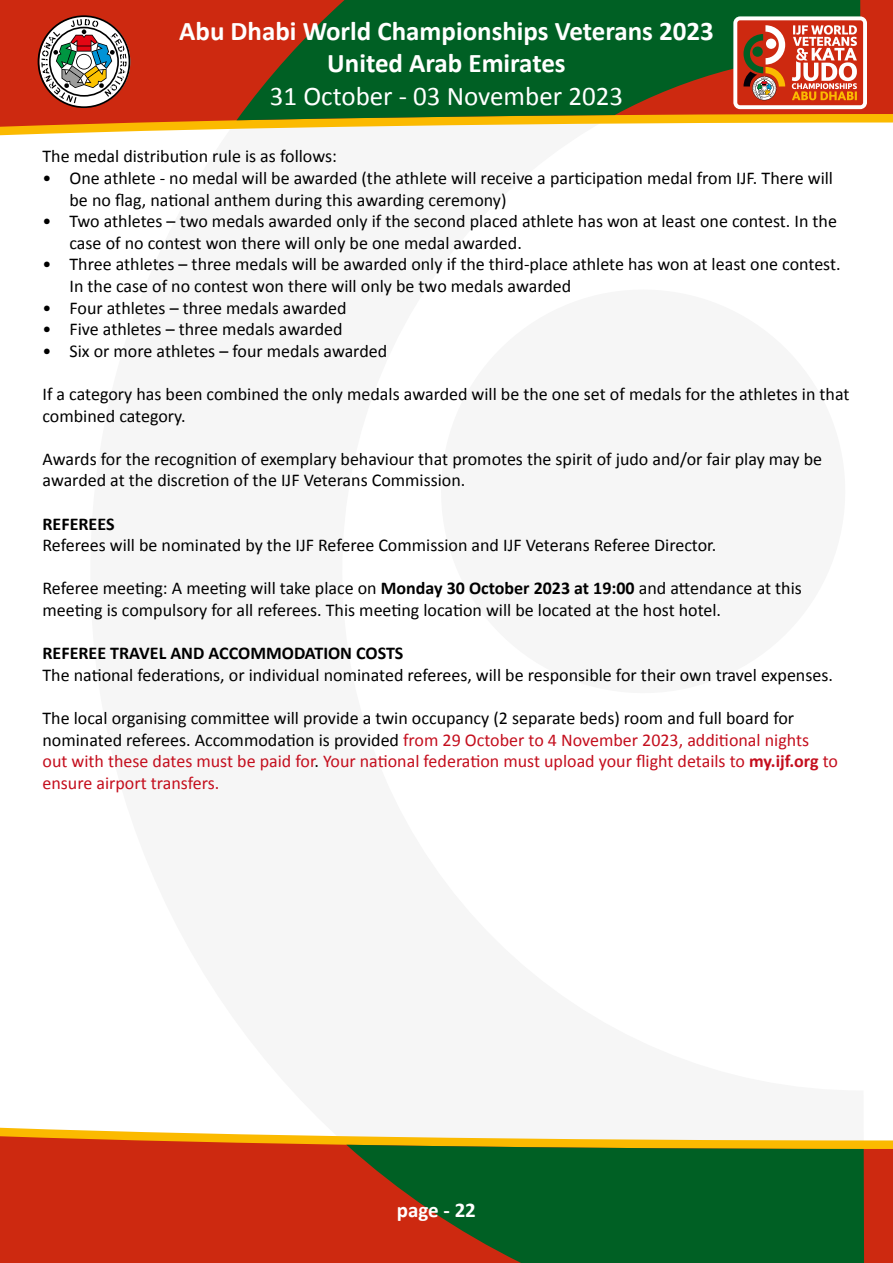
<style>
.page{position:relative;width:893px;height:1263px;background:#fff}
.page>*{position:absolute;margin:0;border:0;box-sizing:border-box;transform-origin:0 0}
.t1{font:700 27px/32.4px "Calibri";color:#fff;text-align:center}
.t2{font:27px "Calibri";color:#fff}
.t3{font:700 21px "Calibri";color:#fff}
.t4{font:18px/21.6px "Calibri";color:#000}
.t5{font:18px/21.6px "Calibri";color:#c40e1d}
.t6{font:700 18px "Calibri";color:#000}
.s1{font-weight:700}
.s2{color:#000}
</style>
<div class="page">
<svg style="left:0;top:1128px;width:330px;height:8px"></svg>
<svg style="left:0;top:1136px;width:893px;height:127px;background:#d23d15"></svg>
<svg style="left:0;top:127px;width:332px;height:8px"></svg>
<svg style="left:0;top:0;width:893px;height:127px;background:#d5481b"></svg>
<svg style="left:346px;top:1145px;width:518px;height:118px;background:#245920"></svg>
<svg style="left:237px;top:0;width:623px;height:120px;background:#295a1f"></svg>
<svg style="left:38px;top:15px;width:92px;height:93px"></svg>
<svg style="left:733px;top:16px;width:134px;height:93px"></svg>
<div style="left:737px;top:20px;width:126px;height:85px;background:#cd2910;border-radius:3px"></div>
<svg style="left:792px;top:25px;width:65px;height:75px"></svg>
<svg style="left:743px;top:25px;width:42px;height:75px"></svg>
<h1 class="t1" style="left:179px;top:15px;width:536px">Abu Dhabi World Championships Veterans 2023<br>United Arab Emirates</h1>
<h1 class="t2" style="left:270px;top:78px;width:355px">31 October - 03 November 2023</h1>
<p class="t4" style="left:43px;top:146px;width:296px">The medal distribution rule is as follows:</p>
<p class="t4" style="left:70px;top:167px;width:765px;text-indent:-27px">• One athlete - no medal will be awarded (the athlete will receive a participation medal from IJF. There will be no flag, national anthem during this awarding ceremony)</p>
<p class="t4" style="left:70px;top:210px;width:769px;text-indent:-27px">• Two athletes – two medals awarded only if the second placed athlete has won at least one contest. In the case of no contest won there will only be one medal awarded.</p>
<p class="t4" style="left:70px;top:254px;width:773px;text-indent:-27px">• Three athletes – three medals will be awarded only if the third-place athlete has won at least one contest.<br>In the case of no contest won there will only be two medals awarded</p>
<p class="t4" style="left:43px;top:297px;width:306px">• Four athletes – three medals awarded</p>
<p class="t4" style="left:43px;top:318px;width:302px">• Five athletes – three medals awarded</p>
<p class="t4" style="left:43px;top:340px;width:346px">• Six or more athletes – four medals awarded</p>
<p class="t4" style="left:43px;top:383px;width:809px">If a category has been combined the only medals awarded will be the one set of medals for the athletes in that combined category.</p>
<p class="t4" style="left:43px;top:448px;width:781px">Awards for the recognition of exemplary behaviour that promotes the spirit of judo and/or fair play may be awarded at the discretion of the IJF Veterans Commission.</p>
<p class="t6" style="left:43px;top:512px;width:73px">REFEREES</p>
<p class="t4" style="left:43px;top:534px;width:675px">Referees will be nominated by the IJF Referee Commission and IJF Veterans Referee Director.</p>
<p class="t4" style="left:43px;top:578px;width:761px">Referee meeting: A meeting will take place on <span class="s1">Monday 30 October 2023 at 19:00</span> and attendance at this meeting is compulsory for all referees. This meeting location will be located at the host hotel.</p>
<p class="t6" style="left:43px;top:642px;width:362px">REFEREE TRAVEL AND ACCOMMODATION COSTS</p>
<p class="t4" style="left:43px;top:664px;width:792px">The national federations, or individual nominated referees, will be responsible for their own travel expenses.</p>
<p class="t5" style="left:43px;top:707px;width:797px"><span class="s2">The local organising committee will provide a twin occupancy (2 separate beds) room and full board for nominated referees. Accommodation is provided</span> from 29 October to 4 November 2023, additional nights out with these dates must be paid for<span class="s2">.</span> Your national federation must upload your flight details to <span class="s1">my.ijf.org</span> to ensure airport transfers.</p>
<p class="t3" style="left:397px;top:1197px;width:81px">page - 22</p>
</div>
